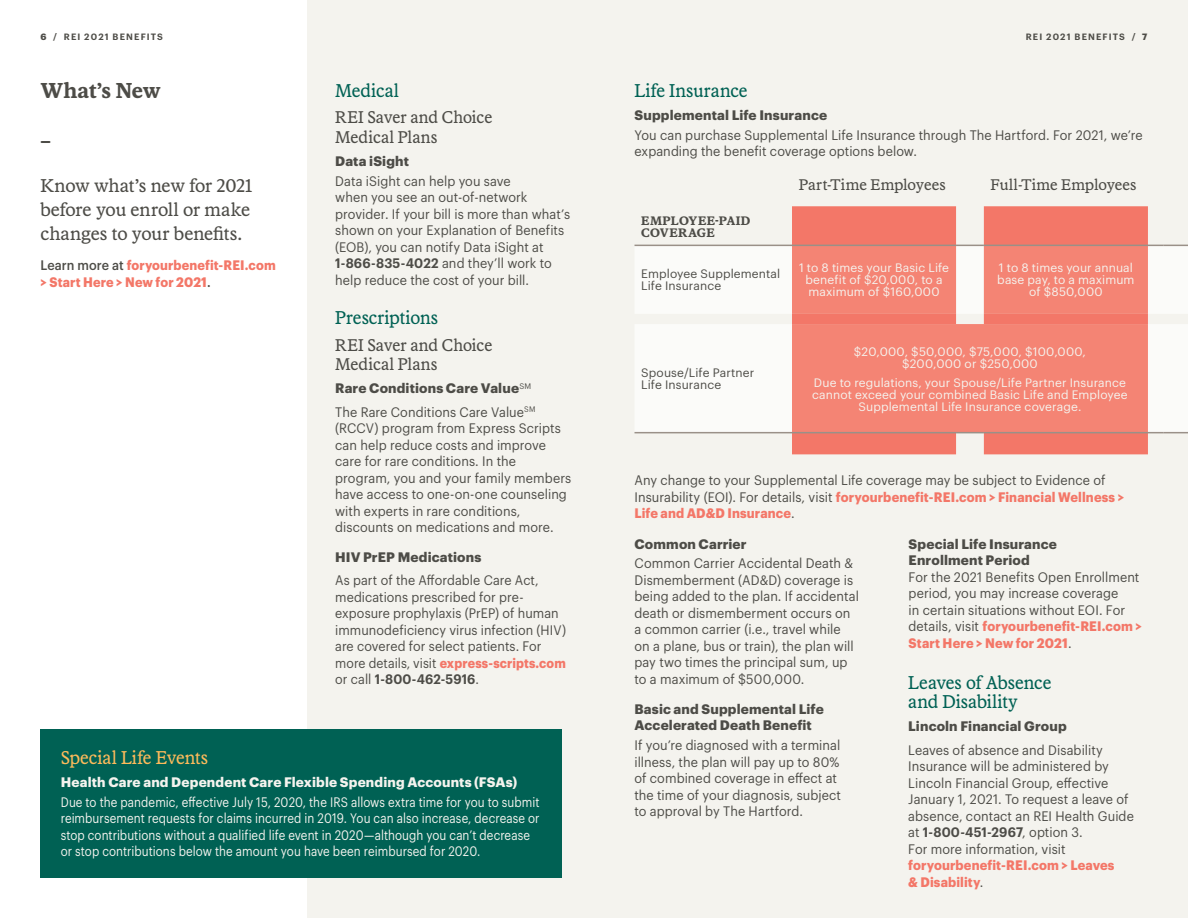
<style>
.page{position:relative;width:1188px;height:918px;background:#fff}
.page>*{position:absolute;margin:0;border:0;box-sizing:border-box;transform-origin:0 0}
.t1{font:600 21px "REI Stuart";letter-spacing:-.015em;color:#4d4c47}
.t2{font:700 21px "REI Stuart";color:#4d4c47}
.t3{font:18px/24px "REI Stuart";letter-spacing:-.01em;color:#4d4c47;text-align:justify}
.t4{font:18px/19.5px "REI Stuart";letter-spacing:-.005em;color:#006154;scale:.96 1}
.t5{font:18px "REI Stuart";letter-spacing:-.005em;color:#fdba5b;scale:.96 1}
.t6{font:16.5px/19.5px "REI Stuart";color:#4d4c47;scale:.96 1}
.t7{font:15px "REI Stuart";letter-spacing:-.005em;color:#4d4c47}
.t8{font:13.5px/16.5px "Graphik";letter-spacing:.005em;color:#4d4c47;scale:.94 1}
.t9{font:13.5px/16.5px "Graphik";letter-spacing:.005em;color:#f4f3ee;scale:.86 1}
.t10{font:13.5px/16.5px "Graphik";letter-spacing:.005em;color:#4d4c47;scale:.93 1}
.t11{font:700 13.5px/16.5px "Graphik";letter-spacing:.01em;color:#4d4c47}
.t12{font:700 13.5px "Graphik";letter-spacing:.015em;color:#f4f3ee}
.t13{font:700 13.5px/16.5px "Graphik";letter-spacing:.01em;color:#f37768;scale:.93 1}
.t14{font:700 13.5px/16.5px "Graphik";letter-spacing:.01em;color:#f37768;scale:.94 1}
.t15{font:12px/12px "Graphik";letter-spacing:.01em;color:#f4f3ee;text-align:center}
.t16{font:12px/12px "Graphik";letter-spacing:.01em;color:#4d4c47}
.t17{font:600 12px/12px "REI Stuart";letter-spacing:.02em;color:#4d4c47}
.t18{font:600 9px "Graphik";letter-spacing:.125em;color:#4d4c47}
.s1{font-weight:700}
.s2{font-weight:500;color:#4d4c47}
.s3{font-weight:600}
.s4{font-weight:700;color:#f37768}
.s5{font-weight:400;color:#4d4c47}
</style>
<div class="page">
<div style="left:307px;top:0;width:881px;height:918px;background:#f4f3ee"></div>
<div style="left:40px;top:729px;width:522px;height:149px;background:#006154"></div>
<div style="left:635px;top:247px;width:553px;height:184px;background:#fbfbf9"></div>
<svg style="left:792px;top:246px;width:356px;height:68px;background:#f48d7e"></svg>
<svg style="left:792px;top:314px;width:356px;height:140px;background:#f38373"></svg>
<hr style="left:634px;top:245px;width:158px;height:1px;background:#9a9088">
<svg style="left:792px;top:206px;width:396px;height:40px"></svg>
<hr style="left:634px;top:432px;width:158px;height:1px;background:#9a9088">
<hr style="left:792px;top:432px;width:164px;height:1px;background:#9a9088">
<svg style="left:956px;top:432px;width:28px;height:1px"></svg>
<hr style="left:984px;top:432px;width:164px;height:1px;background:#9a9088">
<svg style="left:1148px;top:432px;width:40px;height:1px"></svg>
<p class="t18" style="left:41px;top:30px;width:124px"><span class="s1">6</span> / REI 2021 BENEFITS</p>
<p class="t18" style="left:1026px;top:30px;width:123px">REI 2021 BENEFITS / <span class="s1">7</span></p>
<h1 class="t1" style="left:40px;top:77px;width:122px">What’s New</h1>
<h1 class="t2" style="left:40px;top:127px;width:12px">–</h1>
<h2 class="t3" style="left:40px;top:174px;width:213px">Know what’s new for 2021 before you enroll or make changes to your benefits.</h2>
<p class="t13" style="left:40px;top:256px;width:254px"><span class="s2">Learn more at</span> foryourbenefit-REI.com &gt; Start Here &gt; New for 2021<span class="s2">.</span></p>
<h2 class="t4" style="left:335px;top:81px;width:68px">Medical</h2>
<p class="t6" style="left:335px;top:108px;width:165px">REI Saver and Choice<br>Medical Plans</p>
<p class="t11" style="left:335px;top:152px;width:75px">Data iSight</p>
<p class="t8" style="left:335px;top:171px;width:252px">Data iSight can help you save<br>when you see an out-of-network provider. If your bill is more than what’s shown on your Explanation of Benefits (EOB), you can notify Data iSight at <span class="s3">1-866-835-4022</span> and they’ll work to help reduce the cost of your bill.</p>
<h2 class="t4" style="left:335px;top:308px;width:109px">Prescriptions</h2>
<p class="t6" style="left:335px;top:335px;width:165px">REI Saver and Choice<br>Medical Plans</p>
<p class="t8" style="left:335px;top:376px;width:215px;line-height:23.2px"><span class="s1">Rare Conditions Care Value</span><sup>SM<br></sup>The Rare Conditions Care Value<sup>SM</sup></p>
<p class="t8" style="left:335px;top:419px;width:253px">(RCCV) program from Express Scripts can help reduce costs and improve care for rare conditions. In the program, you and your family members have access to one-on-one counseling with experts in rare conditions, discounts on medications and more.</p>
<p class="t11" style="left:335px;top:548px;width:148px">HIV PrEP Medications</p>
<p class="t10" style="left:335px;top:571px;width:250px">As part of the Affordable Care Act, medications prescribed for pre&shy;exposure prophylaxis (PrEP) of human immunodeficiency virus infection (HIV) are covered for select patients. For more details, visit <span class="s4">express-scripts.com </span>or call <span class="s3">1-800-462-5916</span>.</p>
<h2 class="t5" style="left:61px;top:746px;width:155px">Special Life Events</h2>
<p class="t12" style="left:61px;top:772px;width:458px">Health Care and Dependent Care Flexible Spending Accounts (FSAs)</p>
<p class="t9" style="left:61px;top:792px;width:558px">Due to the pandemic, effective July 15, 2020, the IRS allows extra time for you to submit reimbursement requests for claims incurred in 2019. You can also increase, decrease or stop contributions without a qualified life event in 2020—although you can’t decrease or stop contributions below the amount you have been reimbursed for 2020.</p>
<h2 class="t4" style="left:634px;top:81px;width:119px">Life Insurance</h2>
<p class="t11" style="left:634px;top:106px;width:194px">Supplemental Life Insurance</p>
<p class="t8" style="left:634px;top:126px;width:542px">You can purchase Supplemental Life Insurance through The Hartford. For 2021, we’re expanding the benefit coverage options below.</p>
<p class="t7" style="left:799px;top:176px;width:149px">Part-Time Employees</p>
<p class="t7" style="left:991px;top:176px;width:148px">Full-Time Employees</p>
<p class="t17" style="left:641px;top:214px;width:111px">EMPLOYEE-PAID<br>COVERAGE</p>
<p class="t16" style="left:641px;top:267px;width:141px">Employee Supplemental<br>Life Insurance</p>
<p class="t15" style="left:799px;top:261px;width:152px">1 to 8 times your Basic Life benefit of $20,000, to a maximum of $160,000</p>
<p class="t15" style="left:997px;top:261px;width:139px">1 to 8 times your annual base pay, to a maximum of $850,000</p>
<p class="t16" style="left:641px;top:366px;width:115px">Spouse/Life Partner<br>Life Insurance</p>
<p class="t15" style="left:854px;top:345px;width:234px">$20,000, $50,000, $75,000, $100,000, $200,000 or $250,000</p>
<p class="t15" style="left:812px;top:375px;width:317px">Due to regulations, your Spouse/Life Partner Insurance cannot exceed your combined Basic Life and Employee<br>Supplemental Life Insurance coverage.</p>
<p class="t8" style="left:634px;top:471px;width:522px">Any change to your Supplemental Life coverage may be subject to Evidence of<br>Insurability (EOI). For details, visit <span class="s4">foryourbenefit-REI.com &gt; Financial Wellness &gt;<br>Life and AD&amp;D Insurance</span>.</p>
<p class="t11" style="left:634px;top:534px;width:114px">Common Carrier</p>
<p class="t8" style="left:634px;top:554px;width:240px">Common Carrier Accidental Death &amp; Dismemberment (AD&amp;D) coverage is being added to the plan. If accidental death or dismemberment occurs on a common carrier (i.e., travel while on a plane, bus or train), the plan will pay two times the principal sum, up to a maximum of $500,000.</p>
<p class="t11" style="left:634px;top:699px;width:191px">Basic and Supplemental Life<br>Accelerated Death Benefit</p>
<p class="t8" style="left:634px;top:736px;width:221px">If you’re diagnosed with a terminal illness, the plan will pay up to 80% of combined coverage in effect at the time of your diagnosis, subject to approval by The Hartford.</p>
<p class="t11" style="left:909px;top:534px;width:150px">Special Life Insurance<br>Enrollment Period</p>
<p class="t8" style="left:909px;top:567px;width:250px">For the 2021 Benefits Open Enrollment period, you may increase coverage<br>in certain situations without EOI. For details, visit <span class="s4">foryourbenefit-REI.com &gt; Start Here &gt; New for 2021</span>.</p>
<h2 class="t4" style="left:908px;top:673px;width:151px">Leaves of Absence and Disability</h2>
<p class="t11" style="left:908px;top:717px;width:160px">Lincoln Financial Group</p>
<p class="t8" style="left:908px;top:740px;width:242px">Leaves of absence and Disability Insurance will be administered by Lincoln Financial Group, effective January 1, 2021. To request a leave of absence, contact an REI Health Guide at <span class="s3">1-800-451-2967</span>, option 3.<br>For more information, visit</p>
<p class="t14" style="left:908px;top:856px;width:221px">foryourbenefit-REI.com &gt; Leaves &amp; Disability<span class="s5">.</span></p>
</div>
